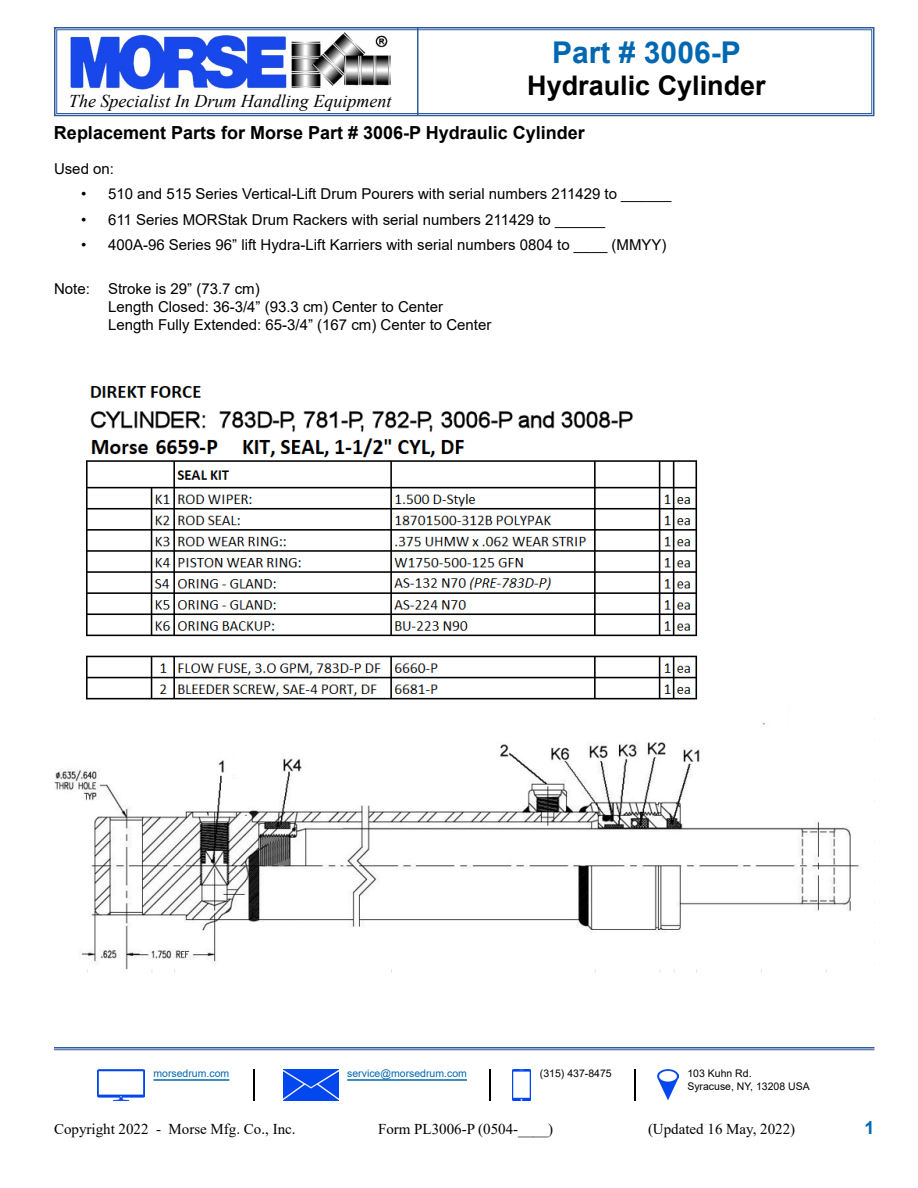
<style>
.page{position:relative;width:918px;height:1188px;background:#fff}
.page>*{position:absolute;margin:0;border:0;box-sizing:border-box;transform-origin:0 0}
.t1{font:700 30px "Arial";color:#0067b1}
.t2{font:700 27px "Arial";color:#000}
.t3{font:700 18px "Arial";color:#000}
.t4{font:italic 18px "Times New Roman";color:#000}
.t5{font:700 18px "Arial";color:#0067b1}
.t6{font:15px/18px "Arial";color:#000}
.t7{font:15px "Times New Roman";color:#000}
.t8{font:10.5px/12.6px "Arial";color:#000}
.t9{font:10.5px "Arial";color:#0067b1}
</style>
<div class="page">
<svg style="left:54px;top:27px;width:821px;height:90px"></svg>
<div style="left:56px;top:29px;width:816px;height:85px;border:1px solid #2f5a9f"></div>
<hr style="left:417px;top:28px;width:1px;height:88px;background:#2f5a9f">
<hr style="left:54px;top:1047px;width:820px;height:1px;background:#2f5a9f">
<hr style="left:54px;top:1049px;width:820px;height:1px;background:#2f5a9f">
<img style="left:283px;top:1069px;width:55px;height:32px">
<img style="left:97px;top:1069px;width:47px;height:32px">
<img style="left:513px;top:1069px;width:18px;height:32px">
<img style="left:657px;top:1069px;width:22px;height:32px">
<hr style="left:347px;top:1079px;width:120px;height:2px;background:#0067b1">
<hr style="left:153px;top:1079px;width:76px;height:2px;background:#0067b1">
<div style="left:250px;top:1068px;width:5px;height:33px;background:#808080;opacity:.75"></div>
<div style="left:486px;top:1068px;width:5px;height:33px;background:#808080;opacity:.75"></div>
<hr style="left:632px;top:1068px;width:4px;height:33px;background:#808080;opacity:.75">
<img style="left:54px;top:386px;width:821px;height:586px">
<h1 class="t1" style="left:552px;top:31px;width:190px">Part # 3006-P</h1>
<h2 class="t2" style="left:527px;top:67px;width:240px">Hydraulic Cylinder</h2>
<p class="t3" style="left:54px;top:120px;width:532px">Replacement Parts for Morse Part # 3006-P Hydraulic Cylinder</p>
<p class="t4" style="left:69px;top:89px;width:324px">The Specialist In Drum Handling Equipment</p>
<p class="t6" style="left:54px;top:160px;width:62px">Used on:</p>
<p class="t6" style="left:81px;top:185px;width:592px">• 510 and 515 Series Vertical-Lift Drum Pourers with serial numbers 211429 to ______</p>
<p class="t6" style="left:81px;top:211px;width:526px">• 611 Series MORStak Drum Rackers with serial numbers 211429 to ______</p>
<p class="t6" style="left:81px;top:236px;width:587px">• 400A-96 Series 96” lift Hydra-Lift Karriers with serial numbers 0804 to ____ (MMYY)</p>
<p class="t6" style="left:108px;top:280px;width:385px;text-indent:-54px">Note: Stroke is 29” (73.7 cm)<br>Length Closed: 36-3/4” (93.3 cm) Center to Center<br>Length Fully Extended: 65-3/4” (167 cm) Center to Center</p>
<p class="t9" style="left:347px;top:1066px;width:121px">service@morsedrum.com</p>
<p class="t8" style="left:687px;top:1067px;width:124px">103 Kuhn Rd.<br>Syracuse, NY, 13208 USA</p>
<p class="t9" style="left:153px;top:1066px;width:77px">morsedrum.com</p>
<p class="t8" style="left:540px;top:1067px;width:73px">(315) 437-8475</p>
<p class="t7" style="left:54px;top:1118px;width:243px">Copyright 2022 - Morse Mfg. Co., Inc.</p>
<p class="t7" style="left:378px;top:1118px;width:177px">Form PL3006-P (0504-____)</p>
<p class="t7" style="left:648px;top:1118px;width:149px">(Updated 16 May, 2022)</p>
<p class="t5" style="left:864px;top:1115px;width:12px">1</p>
</div>
